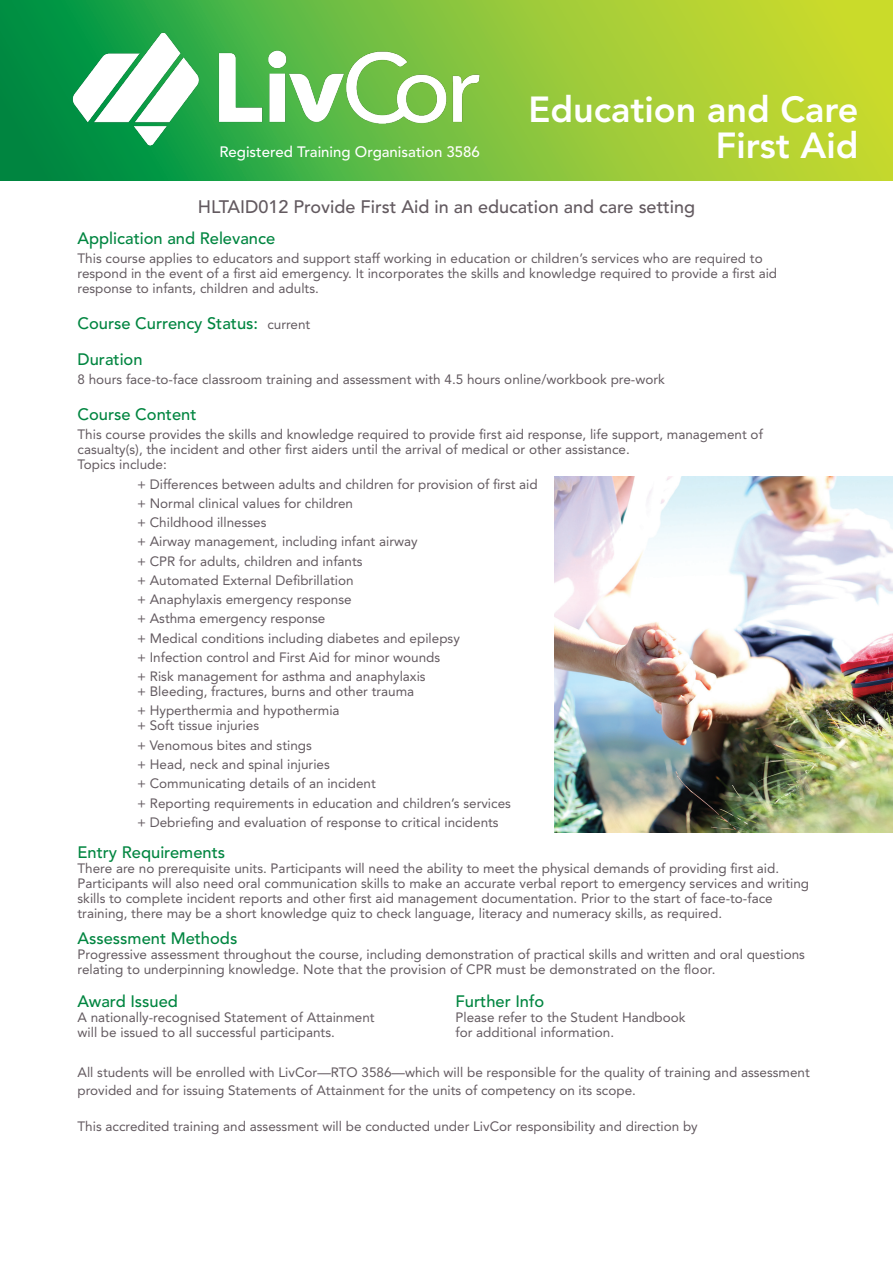
<style>
.page{position:relative;width:893px;height:1263px;background:#fff}
.page>*{position:absolute;margin:0;border:0;box-sizing:border-box;transform-origin:0 0}
.t1{font:800 36px "Avenir LT Std";color:#fff}
.t2{font:500 18px "Avenir LT Std";color:#635a60}
.t3{font:500 16.5px "Avenir LT Std";color:#008540}
.t4{font:500 15px "Avenir LT Std";color:#fff}
.t5{font:13.5px/15px "Avenir LT Std";color:#635a60}
.s1{font-weight:400;font-size:13.5px;color:#635a60}
</style>
<div class="page">
<svg style="left:0;top:0;width:893px;height:180px;background:#8bc438"></svg>
<img style="left:554px;top:476px;width:339px;height:357px">
<img style="left:57px;top:16px;width:438px;height:146px">
<p class="t4" style="left:219px;top:143px;width:262px">Registered Training Organisation 3586</p>
<p class="t1" style="left:528px;top:89px;width:332px">Education and Care</p>
<p class="t1" style="left:716px;top:125px;width:144px">First Aid</p>
<p class="t2" style="left:198px;top:196px;width:499px">HLTAID012 Provide First Aid in an education and care setting</p>
<p class="t3" style="left:78px;top:228px;width:199px">Application and Relevance</p>
<p class="t5" style="left:78px;top:251px;width:701px">This course applies to educators and support staff working in education or children’s services who are required to respond in the event of a first aid emergency. It incorporates the skills and knowledge required to provide a first aid response to infants, children and adults.</p>
<p class="t3" style="left:78px;top:314px;width:234px">Course Currency Status: <span class="s1">current</span></p>
<p class="t3" style="left:78px;top:350px;width:67px">Duration</p>
<p class="t5" style="left:78px;top:372px;width:589px">8 hours face-to-face classroom training and assessment with 4.5 hours online/workbook pre-work</p>
<p class="t3" style="left:78px;top:405px;width:120px">Course Content</p>
<p class="t5" style="left:78px;top:427px;width:687px">This course provides the skills and knowledge required to provide first aid response, life support, management of casualty(s), the incident and other first aiders until the arrival of medical or other assistance.<br>Topics include:</p>
<p class="t5" style="left:137px;top:477px;width:402px">+ Differences between adults and children for provision of first aid</p>
<p class="t5" style="left:137px;top:496px;width:218px">+ Normal clinical values for children</p>
<p class="t5" style="left:137px;top:515px;width:131px">+ Childhood illnesses</p>
<p class="t5" style="left:137px;top:534px;width:282px">+ Airway management, including infant airway</p>
<p class="t5" style="left:137px;top:554px;width:227px">+ CPR for adults, children and infants</p>
<p class="t5" style="left:137px;top:573px;width:218px">+ Automated External Defibrillation</p>
<p class="t5" style="left:137px;top:592px;width:216px">+ Anaphylaxis emergency response</p>
<p class="t5" style="left:137px;top:611px;width:190px">+ Asthma emergency response</p>
<p class="t5" style="left:137px;top:631px;width:324px">+ Medical conditions including diabetes and epilepsy</p>
<p class="t5" style="left:137px;top:650px;width:305px">+ Infection control and First Aid for minor wounds</p>
<p class="t5" style="left:137px;top:669px;width:290px">+ Risk management for asthma and anaphylaxis + Bleeding, fractures, burns and other trauma</p>
<p class="t5" style="left:137px;top:703px;width:204px">+ Hyperthermia and hypothermia + Soft tissue injuries</p>
<p class="t5" style="left:137px;top:738px;width:176px">+ Venomous bites and stings</p>
<p class="t5" style="left:137px;top:757px;width:194px">+ Head, neck and spinal injuries</p>
<p class="t5" style="left:137px;top:776px;width:240px">+ Communicating details of an incident</p>
<p class="t5" style="left:137px;top:795px;width:375px">+ Reporting requirements in education and children’s services</p>
<p class="t5" style="left:137px;top:815px;width:363px">+ Debriefing and evaluation of response to critical incidents</p>
<p class="t3" style="left:78px;top:842px;width:149px">Entry Requirements</p>
<p class="t5" style="left:78px;top:860px;width:733px">There are no prerequisite units. Participants will need the ability to meet the physical demands of providing first aid.<br>Participants will also need oral communication skills to make an accurate verbal report to emergency services and writing skills to complete incident reports and other first aid management documentation. Prior to the start of face-to-face training, there may be a short knowledge quiz to check language, literacy and numeracy skills, as required.</p>
<p class="t3" style="left:78px;top:929px;width:161px">Assessment Methods</p>
<p class="t5" style="left:78px;top:947px;width:729px">Progressive assessment throughout the course, including demonstration of practical skills and written and oral questions relating to underpinning knowledge. Note that the provision of CPR must be demonstrated on the floor.</p>
<p class="t3" style="left:78px;top:991px;width:102px">Award Issued</p>
<p class="t5" style="left:78px;top:1010px;width:299px">A nationally-recognised Statement of Attainment</p>
<p class="t5" style="left:78px;top:1025px;width:259px">will be issued to all successful participants.</p>
<p class="t3" style="left:455px;top:991px;width:90px">Further Info</p>
<p class="t5" style="left:455px;top:1010px;width:232px">Please refer to the Student Handbook for additional information.</p>
<p class="t5" style="left:78px;top:1063px;width:734px;line-height:18px">All students will be enrolled with LivCor—RTO 3586—which will be responsible for the quality of training and assessment provided and for issuing Statements of Attainment for the units of competency on its scope.</p>
<p class="t5" style="left:78px;top:1119px;width:622px">This accredited training and assessment will be conducted under LivCor responsibility and direction by</p>
</div>
